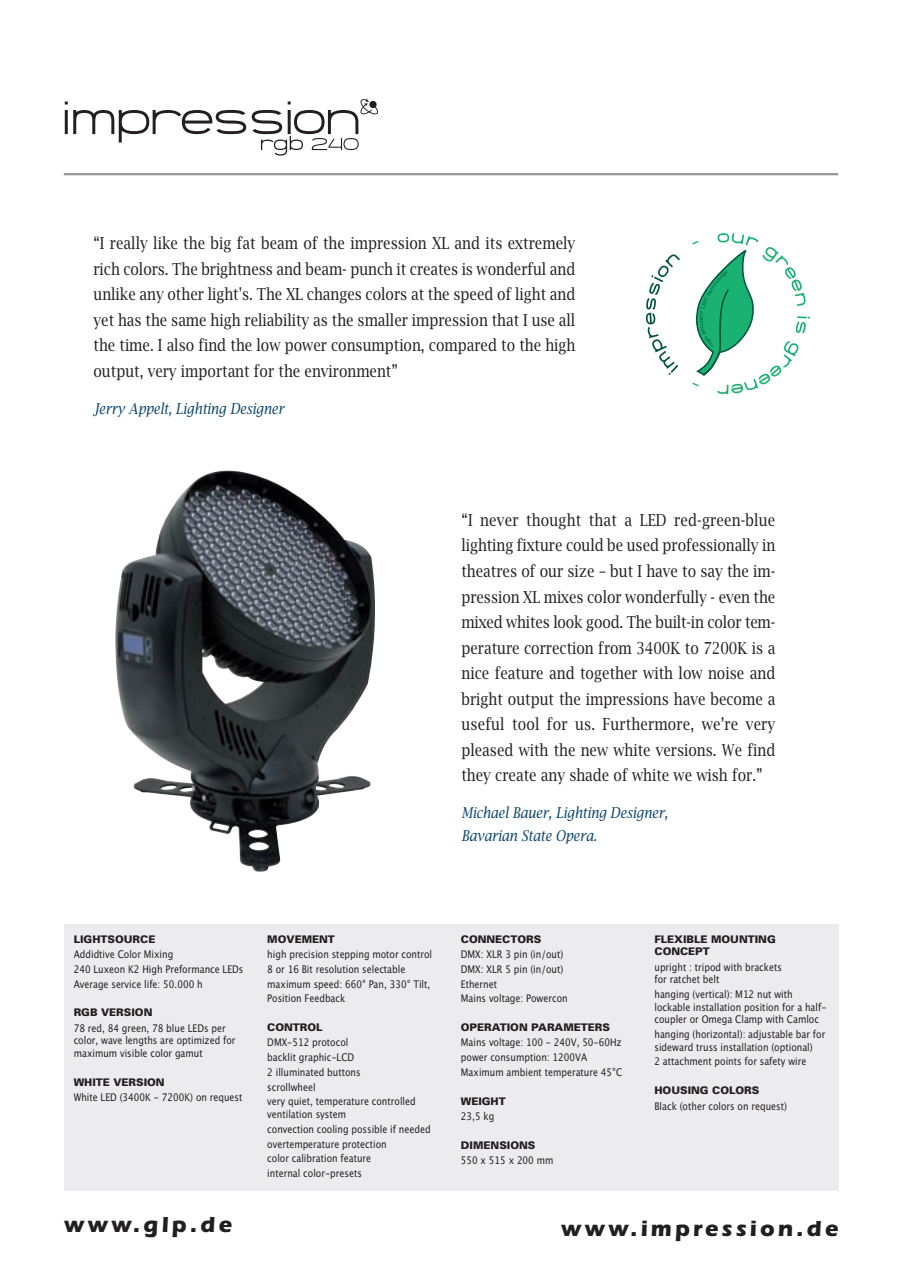
<style>
.page{position:relative;width:902px;height:1272px;background:#fff}
.page>*{position:absolute;margin:0;border:0;box-sizing:border-box;transform-origin:0 0}
.t1{font:700 22.5px "Itc Eras";letter-spacing:.135em;color:#231f20}
.t2{font:16.5px/25.5px "Lucida Bright";color:#231f20;text-align:justify;scale:.85 1}
.t3{font:italic 15px/22.5px "Lucida Bright";color:#08456b;scale:.85 1}
.t4{font:10.5px/14.7px "Lucida Grande";color:#231f20;scale:.85 1}
.t5{font:900 10.5px/12.6px "Univers";color:#231f20}
</style>
<div class="page">
<div style="left:64px;top:923px;width:774px;height:267px;background:#ececee"></div>
<hr style="left:64px;top:173px;width:774px;height:2px;background:#939598">
<svg style="left:65px;top:98px;width:313px;height:57px"></svg>
<img style="left:115px;top:470px;width:260px;height:402px">
<svg style="left:646px;top:254px;width:34px;height:121px"></svg>
<svg style="left:692px;top:233px;width:117px;height:161px"></svg>
<p class="t2" style="left:93px;top:231px;width:568px">“I really like the big fat beam of the impression XL and its extremely rich colors. The brightness and beam- punch it creates is wonderful and unlike any other light's. The XL changes colors at the speed of light and yet has the same high reliability as the smaller impression that I use all the time. I also find the low power consumption, compared to the high output, very important for the environment”</p>
<h3 class="t3" style="left:93px;top:397px;width:226px">Jerry Appelt, Lighting Designer</h3>
<p class="t2" style="left:461px;top:508px;width:371px">“I never thought that a LED red-green-blue lighting fixture could be used professionally in theatres of our size – but I have to say the im&shy;pression XL mixes color wonderfully - even the mixed whites look good. The built-in color tem&shy;perature correction from 3400K to 7200K is a nice feature and together with low noise and bright output the impressions have become a useful tool for us. Furthermore, we’re very pleased with the new white versions. We find they create any shade of white we wish for.”</p>
<h3 class="t3" style="left:461px;top:802px;width:244px">Michael Bauer, Lighting Designer,<br>Bavarian State Opera.</h3>
<p class="t5" style="left:74px;top:933px;width:83px">LIGHTSOURCE</p>
<p class="t4" style="left:74px;top:947px;width:201px">Addidtive Color Mixing<br>240 Luxeon K2 High Preformance LEDs<br>Average service life: 50.000 h</p>
<p class="t5" style="left:74px;top:1007px;width:80px">RGB VERSION</p>
<p class="t4" style="left:74px;top:1022px;width:192px;line-height:12.6px">78 red, 84 green, 78 blue LEDs per color, wave lengths are optimized for maximum visible color gamut</p>
<p class="t5" style="left:74px;top:1076px;width:92px">WHITE VERSION</p>
<p class="t4" style="left:74px;top:1090px;width:200px">White LED (3400K - 7200K) on request</p>
<h1 class="t1" style="left:64px;top:1216px;width:169px">www.glp.de</h1>
<p class="t5" style="left:267px;top:933px;width:69px">MOVEMENT</p>
<p class="t4" style="left:267px;top:947px;width:195px">high precision stepping motor control<br>8 or 16 Bit resolution selectable maximum speed: 660° Pan, 330° Tilt,<br>Position Feedback</p>
<p class="t5" style="left:267px;top:1021px;width:57px">CONTROL</p>
<p class="t4" style="left:267px;top:1036px;width:176px">DMX-512 protocol<br>backlit graphic-LCD<br>2 illuminated buttons<br>scrollwheel<br>very quiet, temperature controlled</p>
<p class="t4" style="left:267px;top:1107px;width:194px">ventilation system<br>convection cooling possible if needed overtemperature protection<br>color calibration feature<br>internal color-presets</p>
<p class="t5" style="left:461px;top:933px;width:82px">CONNECTORS</p>
<p class="t4" style="left:461px;top:947px;width:127px">DMX: XLR 3 pin (in/out)<br>DMX: XLR 5 pin (in/out)<br>Ethernet<br>Mains voltage: Powercon</p>
<p class="t5" style="left:461px;top:1021px;width:151px">OPERATION PARAMETERS</p>
<p class="t4" style="left:461px;top:1036px;width:191px">Mains voltage: 100 - 240V, 50-60Hz power consumption: 1200VA<br>Maximum ambient temperature 45°C</p>
<p class="t5" style="left:461px;top:1095px;width:46px">WEIGHT</p>
<p class="t4" style="left:461px;top:1109px;width:41px">23,5 kg</p>
<p class="t5" style="left:461px;top:1139px;width:76px">DIMENSIONS</p>
<p class="t4" style="left:461px;top:1153px;width:110px">550 x 515 x 200 mm</p>
<p class="t5" style="left:654px;top:933px;width:123px">FLEXIBLE MOUNTING<br>CONCEPT</p>
<p class="t4" style="left:654px;top:961px;width:151px;line-height:12.6px">upright : tripod with brackets for ratchet belt</p>
<p class="t4" style="left:654px;top:988px;width:204px;line-height:12.6px">hanging (vertical): M12 nut with lockable installation position for a half&shy;coupler or Omega Clamp with Camloc</p>
<p class="t4" style="left:654px;top:1028px;width:202px;line-height:12.6px">hanging (horizontal): adjustable bar for sideward truss installation (optional)</p>
<p class="t4" style="left:654px;top:1054px;width:180px">2 attachment points for safety wire</p>
<p class="t5" style="left:654px;top:1084px;width:106px">HOUSING COLORS</p>
<p class="t4" style="left:654px;top:1099px;width:157px">Black (other colors on request)</p>
<h1 class="t1" style="left:561px;top:1220px;width:279px">www.impression.de</h1>
</div>
